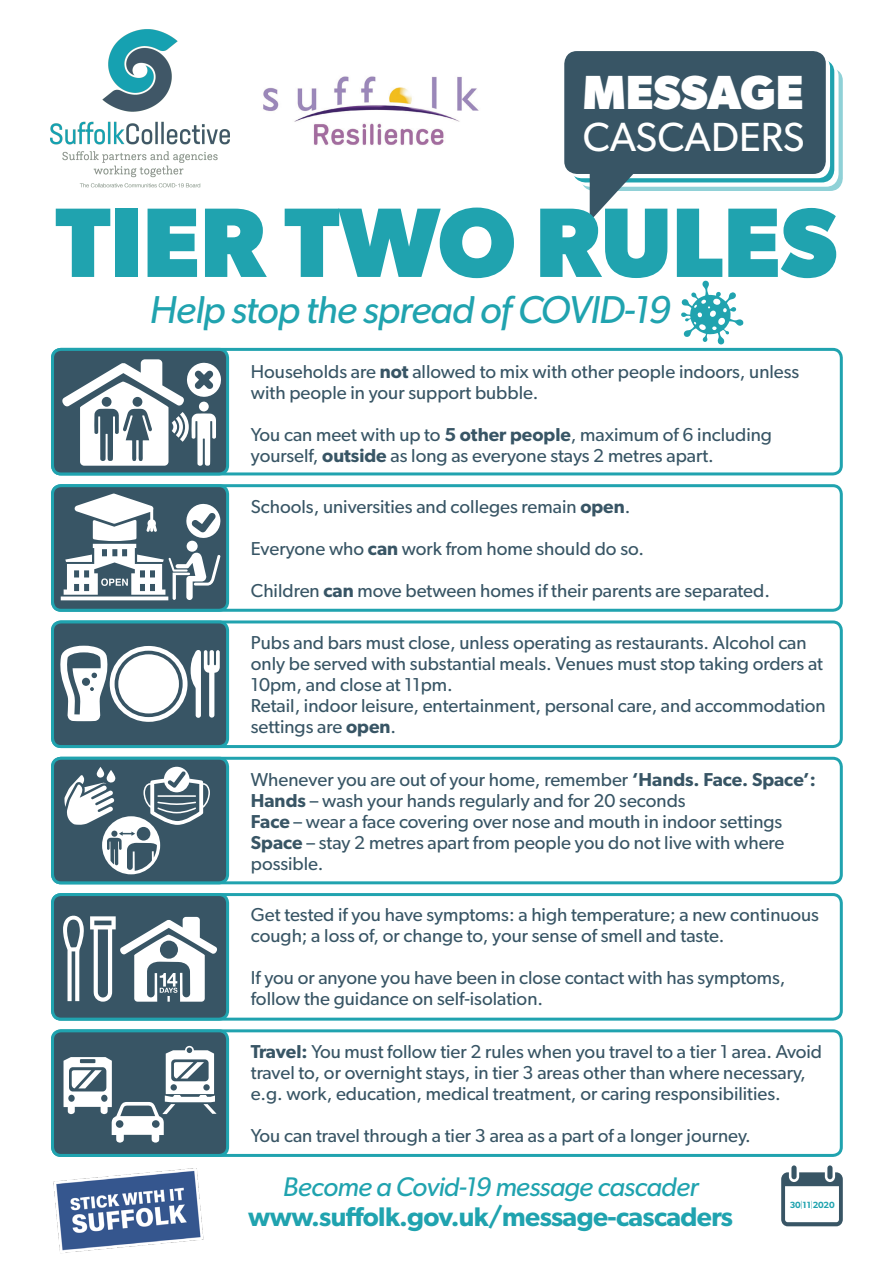
<style>
.page{position:relative;width:893px;height:1263px;background:#fff}
.page>*{position:absolute;margin:0;border:0;box-sizing:border-box;transform-origin:0 0}
._004__Main_Text{font:700 99px "Gibson";color:#20a3af}
._004__Main_Text-2{font:700 48px "Gibson";letter-spacing:-.005em;color:#fff}
._004__Main_Text-3{font:40.8px "Gibson";color:#fff}
._004__Main_Text-4{font:italic 39px "Gibson";letter-spacing:-.02em;color:#20a3af}
._004__Main_Text-5{font:600 27px "Gibson";letter-spacing:-.02em;color:#20a3af}
._004__Main_Text-6{font:italic 27px "Gibson";letter-spacing:-.02em;color:#20a3af}
._002__Intro_Para{font:18.75px/21px "Gibson";color:#385565}
._004__Main_Text-7{font:600 9px "Gibson";letter-spacing:-.02em;color:#20a3af}
.s1{font-weight:600}
.s2{font-weight:300}
</style>
<div class="page">
<div style="left:51px;top:484px;width:792px;height:128px;border:3px solid #20a3af;border-radius:9px"></div>
<div style="left:53px;top:486px;width:175px;height:124px;background:#385565;border-radius:9px"></div>
<div style="left:51px;top:484px;width:178px;height:128px;border:3px solid #20a3af;border-radius:9px"></div>
<div style="left:51px;top:348px;width:792px;height:127px;border:3px solid #20a3af;border-radius:9px"></div>
<div style="left:53px;top:349px;width:175px;height:125px;background:#385565;border-radius:9px"></div>
<div style="left:51px;top:348px;width:178px;height:127px;border:3px solid #20a3af;border-radius:9px"></div>
<img style="left:50px;top:29px;width:180px;height:159px">
<svg style="left:681px;top:281px;width:63px;height:64px"></svg>
<svg style="left:781px;top:1165px;width:62px;height:61px"></svg>
<div style="left:51px;top:620px;width:792px;height:128px;border:3px solid #20a3af;border-radius:9px"></div>
<div style="left:53px;top:622px;width:175px;height:124px;background:#385565;border-radius:9px"></div>
<div style="left:51px;top:620px;width:178px;height:128px;border:3px solid #20a3af;border-radius:9px"></div>
<div style="left:51px;top:757px;width:792px;height:127px;border:3px solid #20a3af;border-radius:9px"></div>
<div style="left:53px;top:758px;width:175px;height:125px;background:#385565;border-radius:9px"></div>
<div style="left:51px;top:757px;width:178px;height:127px;border:3px solid #20a3af;border-radius:9px"></div>
<div style="left:51px;top:893px;width:792px;height:128px;border:3px solid #20a3af;border-radius:9px"></div>
<div style="left:53px;top:894px;width:175px;height:125px;background:#385565;border-radius:9px"></div>
<div style="left:51px;top:893px;width:178px;height:128px;border:3px solid #20a3af;border-radius:9px"></div>
<div style="left:51px;top:1029px;width:792px;height:128px;border:3px solid #20a3af;border-radius:9px"></div>
<div style="left:53px;top:1031px;width:175px;height:124px;background:#385565;border-radius:9px"></div>
<div style="left:51px;top:1029px;width:178px;height:128px;border:3px solid #20a3af;border-radius:9px"></div>
<img style="left:263px;top:76px;width:216px;height:69px">
<svg style="left:581px;top:68px;width:262px;height:123px"></svg>
<svg style="left:577px;top:64px;width:261px;height:123px"></svg>
<svg style="left:573px;top:60px;width:261px;height:122px"></svg>
<div style="left:568px;top:55px;width:262px;height:123px;background:#fff;border-radius:13px"></div>
<div style="left:564px;top:51px;width:262px;height:123px;background:#385565;border-radius:13px"></div>
<svg style="left:590px;top:174px;width:56px;height:47px"></svg>
<img style="left:53px;top:1168px;width:151px;height:85px">
<svg style="left:64px;top:767px;width:146px;height:107px"></svg>
<svg style="left:63px;top:915px;width:154px;height:87px"></svg>
<svg style="left:62px;top:359px;width:159px;height:107px"></svg>
<svg style="left:61px;top:494px;width:160px;height:106px"></svg>
<svg style="left:64px;top:1046px;width:153px;height:96px"></svg>
<svg style="left:60px;top:646px;width:160px;height:76px"></svg>
<p class="_004__Main_Text-2" style="left:583px;top:63px;width:222px">MESSAGE</p>
<p class="_004__Main_Text-3" style="left:583px;top:112px;width:223px">CASCADERS</p>
<p class="_004__Main_Text" style="left:56px;top:184px;width:783px">TIER TWO RULES</p>
<p class="_004__Main_Text-4" style="left:150px;top:286px;width:523px">Help stop the spread of COVID-19</p>
<p class="_002__Intro_Para" style="left:251px;top:360px;width:550px">Households are <span class="s1">not</span> allowed to mix with other people indoors, unless with people in your support bubble.</p>
<p class="_002__Intro_Para" style="left:251px;top:423px;width:523px">You can meet with up to <span class="s1">5 other people</span>, maximum of 6 including yourself, <span class="s1">outside</span> as long as everyone stays 2 metres apart.</p>
<p class="_002__Intro_Para" style="left:251px;top:495px;width:381px">Schools, universities and colleges remain <span class="s1">open</span>.</p>
<p class="_002__Intro_Para" style="left:251px;top:537px;width:395px">Everyone who <span class="s1">can</span> work from home should do so.</p>
<p class="_002__Intro_Para" style="left:251px;top:579px;width:521px">Children <span class="s1">can</span> move between homes if their parents are separated.</p>
<p class="_002__Intro_Para" style="left:251px;top:632px;width:574px">Pubs and bars must close, unless operating as restaurants. Alcohol can only be served with substantial meals. Venues must stop taking orders at<br>10pm, and close at 11pm.</p>
<p class="_002__Intro_Para" style="left:251px;top:695px;width:576px">Retail, indoor leisure, entertainment, personal care, and accommodation settings are <span class="s1">open</span>.</p>
<p class="_002__Intro_Para" style="left:251px;top:769px;width:567px">Whenever you are out of your home, remember <span class="s1">‘Hands. Face. Space’:</span></p>
<p class="_002__Intro_Para" style="left:251px;top:790px;width:436px"><span class="s1">Hands</span> – wash your hands regularly and for 20 seconds</p>
<p class="_002__Intro_Para" style="left:251px;top:811px;width:533px"><span class="s1">Face</span> – wear a face covering over nose and mouth in indoor settings</p>
<p class="_002__Intro_Para" style="left:251px;top:832px;width:535px"><span class="s1">Space</span> – stay 2 metres apart from people you do not live with where possible.</p>
<p class="_002__Intro_Para" style="left:251px;top:903px;width:570px">Get tested if you have symptoms: a high temperature; a new continuous cough; a loss of, or change to, your sense of smell and taste.</p>
<p class="_002__Intro_Para" style="left:251px;top:966px;width:536px">If you or anyone you have been in close contact with has symptoms, follow the guidance on self-isolation.</p>
<p class="_002__Intro_Para" style="left:251px;top:1041px;width:573px"><span class="s1">Travel:</span> You must follow tier 2 rules when you travel to a tier 1 area. Avoid travel to, or overnight stays, in tier 3 areas other than where necessary, e.g. work, education, medical treatment, or caring responsibilities.</p>
<p class="_002__Intro_Para" style="left:251px;top:1125px;width:501px">You can travel through a tier 3 area as a part of a longer journey.</p>
<p class="_004__Main_Text-6" style="left:283px;top:1170px;width:417px">Become a Covid-19 message cascader</p>
<p class="_004__Main_Text-5" style="left:248px;top:1200px;width:486px">www.suffolk.gov.uk/message-cascaders</p>
<p class="_004__Main_Text-7" style="left:790px;top:1199px;width:46px">30<span class="s2">|</span>11<span class="s2">|</span>2020</p>
</div>
